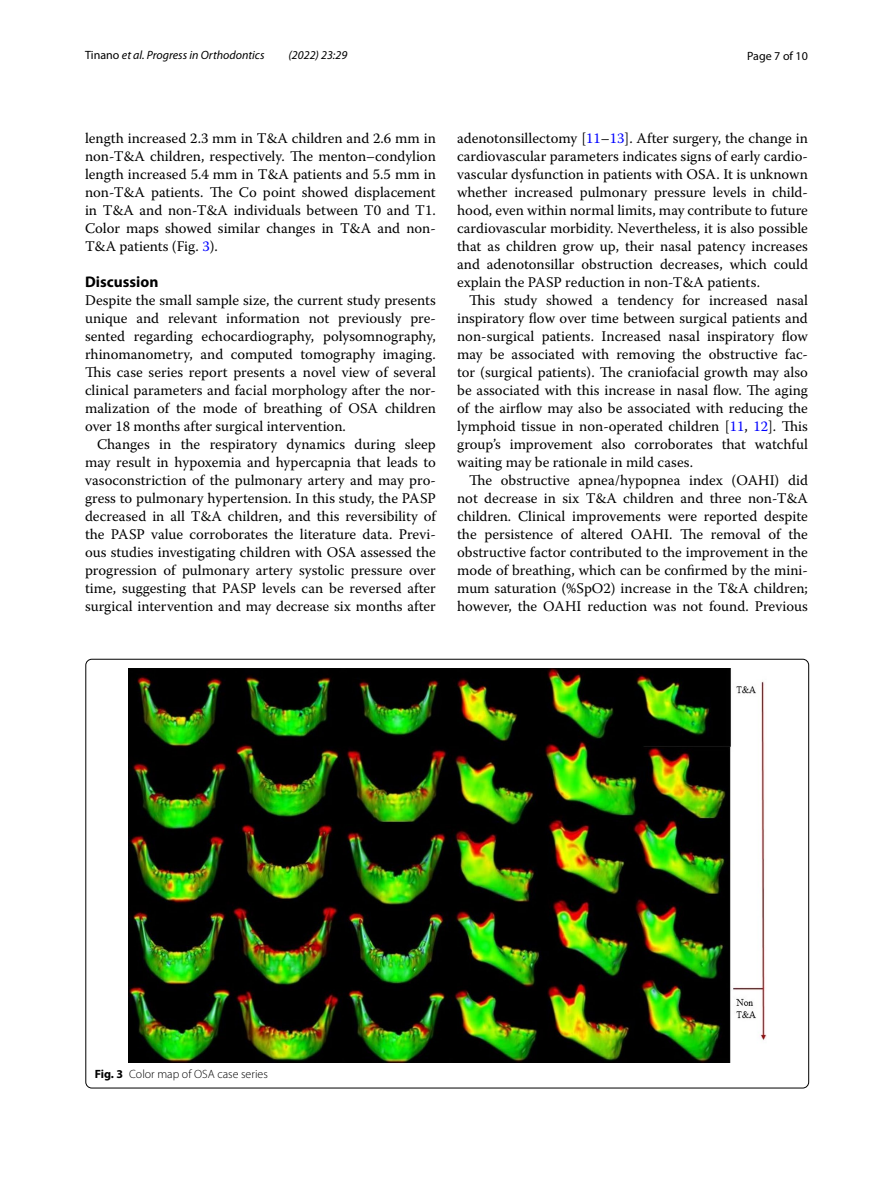
<style>
.page{position:relative;width:893px;height:1187px;background:#fff}
.page>*{position:absolute;margin:0;border:0;box-sizing:border-box;transform-origin:0 0}
.t1{font:700 15.45px "Myriad Pro";color:#000}
.t2{font:14.7px/18px "Warnock Pro";color:#000;text-align:justify}
.t3{font:italic 12px "Myriad Pro";color:#000}
.t4{font:300 12px "Myriad Pro";color:#000}
.t5{font:12px "Myriad Pro";color:#000}
.s1{font-style:normal}
.s2{color:#00f}
.s3{font-weight:700}
</style>
<div class="page">
<img style="left:128px;top:668px;width:638px;height:394px">
<p class="t3" style="left:85px;top:48px;width:181px"><span class="s1">Tinano</span> et al. Progress in Orthodontics</p>
<p class="t3" style="left:289px;top:48px;width:60px">(2022) 23:29</p>
<p class="t5" style="left:747px;top:48px;width:62px">Page 7 of 10</p>
<p class="t2" style="left:85px;top:128px;width:352px">length increased 2.3 mm in T&amp;A children and 2.6 mm in non-T&amp;A children, respectively. The menton–condylion length increased 5.4 mm in T&amp;A patients and 5.5 mm in non-T&amp;A patients. The Co point showed displacement in T&amp;A and non-T&amp;A individuals between T0 and T1.<br>Color maps showed similar changes in T&amp;A and non-T&amp;A patients (Fig. <span class="s2">3</span>).</p>
<p class="t1" style="left:85px;top:271px;width:75px">Discussion</p>
<p class="t2" style="left:85px;top:290px;width:352px">Despite the small sample size, the current study presents unique and relevant information not previously pre&shy;sented regarding echocardiography, polysomnography, rhinomanometry, and computed tomography imaging.<br>This case series report presents a novel view of several clinical parameters and facial morphology after the nor&shy;malization of the mode of breathing of OSA children over 18 months after surgical intervention.</p>
<p class="t2" style="left:85px;top:434px;width:352px;text-indent:12px">Changes in the respiratory dynamics during sleep may result in hypoxemia and hypercapnia that leads to vasoconstriction of the pulmonary artery and may pro&shy;gress to pulmonary hypertension. In this study, the PASP decreased in all T&amp;A children, and this reversibility of the PASP value corroborates the literature data. Previ&shy;ous studies investigating children with OSA assessed the progression of pulmonary artery systolic pressure over time, suggesting that PASP levels can be reversed after surgical intervention and may decrease six months after</p>
<p class="t2" style="left:457px;top:128px;width:352px">adenotonsillectomy [<span class="s2">11</span>–<span class="s2">13</span>]. After surgery, the change in cardiovascular parameters indicates signs of early cardio&shy;vascular dysfunction in patients with OSA. It is unknown whether increased pulmonary pressure levels in child&shy;hood, even within normal limits, may contribute to future cardiovascular morbidity. Nevertheless, it is also possible that as children grow up, their nasal patency increases and adenotonsillar obstruction decreases, which could explain the PASP reduction in non-T&amp;A patients.</p>
<p class="t2" style="left:457px;top:290px;width:352px;text-indent:12px">This study showed a tendency for increased nasal inspiratory flow over time between surgical patients and non-surgical patients. Increased nasal inspiratory flow may be associated with removing the obstructive fac&shy;tor (surgical patients). The craniofacial growth may also be associated with this increase in nasal flow. The aging of the airflow may also be associated with reducing the lymphoid tissue in non-operated children [<span class="s2">11</span>, <span class="s2">12</span>]. This group’s improvement also corroborates that watchful waiting may be rationale in mild cases.</p>
<p class="t2" style="left:457px;top:470px;width:352px;text-indent:12px">The obstructive apnea/hypopnea index (OAHI) did not decrease in six T&amp;A children and three non-T&amp;A children. Clinical improvements were reported despite the persistence of altered OAHI. The removal of the obstructive factor contributed to the improvement in the mode of breathing, which can be confirmed by the mini&shy;mum saturation (%SpO2) increase in the T&amp;A children; however, the OAHI reduction was not found. Previous</p>
<p class="t4" style="left:95px;top:1067px;width:175px"><span class="s3">Fig. 3</span> Color map of OSA case series</p>
</div>
